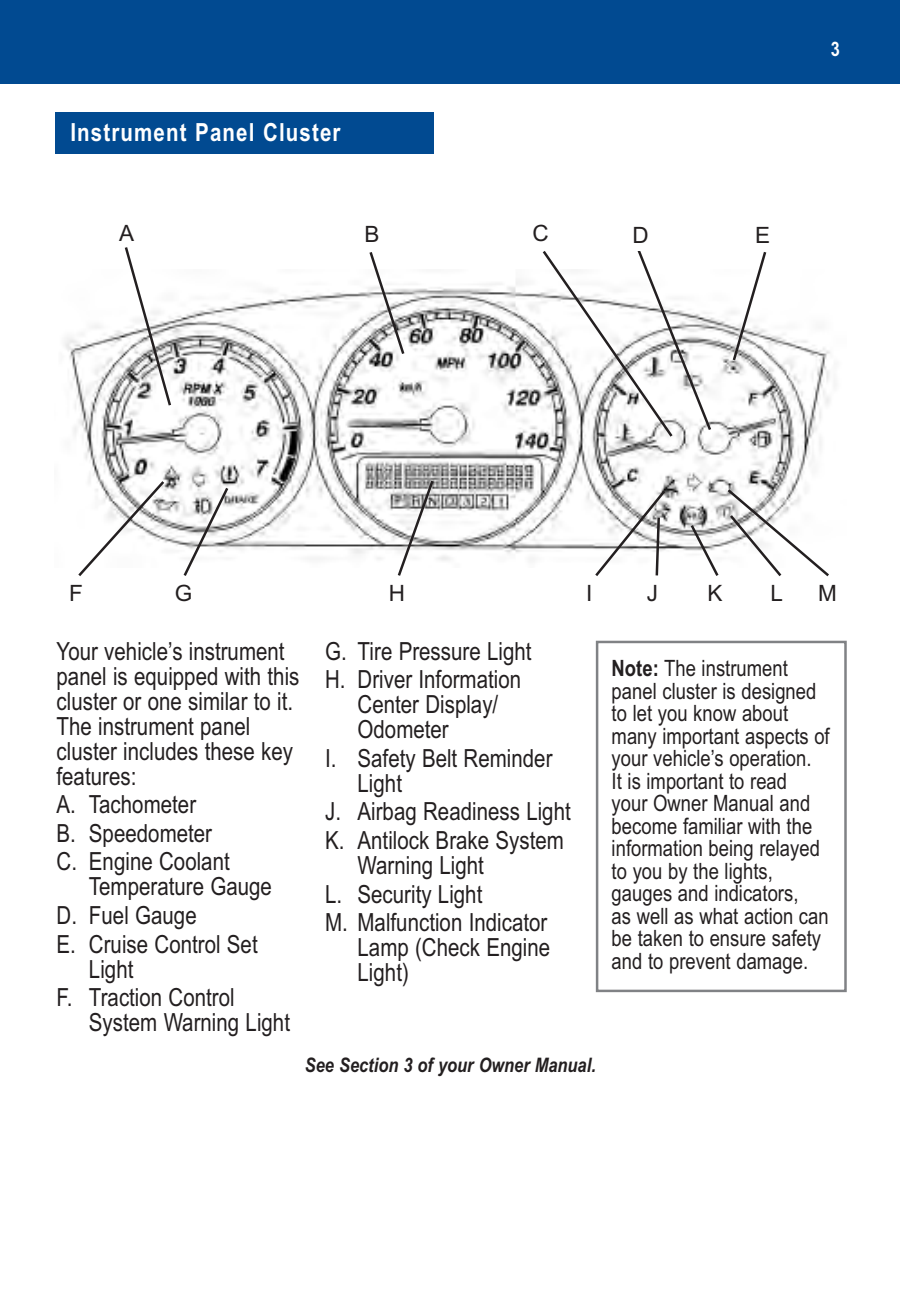
<style>
.page{position:relative;width:900px;height:1296px;background:#fff}
.page>*{position:absolute;margin:0;border:0;box-sizing:border-box;transform-origin:0 0}
.t1{font:25px/28.5px "Arial Narrow";color:#231f20}
.t2{font:700 25px "Arial Narrow";letter-spacing:.045em;color:#fff}
.t3{font:22.5px/22.5px "Arial Narrow";color:#231f20}
.t4{font:22.5px "Arial";color:#231f20}
.t5{font:italic 700 20px "Arial Narrow";color:#231f20}
.t6{font:700 20px "Arial Narrow";color:#fff}
.s1{font-weight:700}
</style>
<div class="page">
<div style="left:0;top:0;width:899px;height:83px;background:#014a91"></div>
<img style="left:64px;top:280px;width:766px;height:281px">
<svg style="left:730px;top:252px;width:38px;height:111px"></svg>
<div style="left:595px;top:641px;width:251px;height:351px;border:2px solid #808285"></div>
<div style="left:55px;top:112px;width:378px;height:42px;background:#014a91"></div>
<svg style="left:123px;top:247px;width:50px;height:161px"></svg>
<svg style="left:367px;top:252px;width:39px;height:105px"></svg>
<svg style="left:540px;top:251px;width:173px;height:188px"></svg>
<svg style="left:76px;top:478px;width:91px;height:98px"></svg>
<svg style="left:181px;top:485px;width:49px;height:91px"></svg>
<svg style="left:395px;top:478px;width:40px;height:98px"></svg>
<svg style="left:592px;top:488px;width:75px;height:88px"></svg>
<svg style="left:688px;top:487px;width:142px;height:90px"></svg>
<p class="t2" style="left:70px;top:117px;width:272px">Instrument Panel Cluster</p>
<p class="t4" style="left:119px;top:220px;width:17px">A</p>
<p class="t4" style="left:364px;top:221px;width:17px">B</p>
<p class="t4" style="left:532px;top:220px;width:18px">C</p>
<p class="t4" style="left:632px;top:222px;width:18px">D</p>
<p class="t4" style="left:754px;top:222px;width:17px">E</p>
<p class="t6" style="left:830px;top:37px;width:11px">3</p>
<p class="t4" style="left:69px;top:580px;width:15px">F</p>
<p class="t4" style="left:175px;top:580px;width:19px">G</p>
<p class="t4" style="left:389px;top:580px;width:18px">H</p>
<p class="t4" style="left:586px;top:580px;width:8px">I</p>
<p class="t4" style="left:646px;top:580px;width:13px">J</p>
<p class="t4" style="left:707px;top:580px;width:17px">K</p>
<p class="t4" style="left:770px;top:580px;width:14px">L</p>
<p class="t4" style="left:817px;top:580px;width:20px">M</p>
<p class="t1" style="left:57px;top:639px;width:244px;line-height:25px">Your vehicle’s instrument panel is equipped with this cluster or one similar to it.<br>The instrument panel cluster includes these key features:</p>
<p class="t1" style="left:57px;top:790px;width:175px">A. Tachometer<br>B. Speedometer<br>C. Engine Coolant</p>
<p class="t1" style="left:57px;top:873px;width:217px;text-indent:32px">Temperature Gauge<br>D. Fuel Gauge<br>E. Cruise Control Set</p>
<p class="t1" style="left:57px;top:955px;width:180px;text-indent:32px">Light<br>F. Traction Control</p>
<p class="t1" style="left:89px;top:1008px;width:202px">System Warning Light</p>
<p class="t1" style="left:325px;top:637px;width:208px">G. Tire Pressure Light<br>H. Driver Information</p>
<p class="t1" style="left:357px;top:692px;width:142px;line-height:25px">Center Display/<br>Odometer</p>
<p class="t1" style="left:357px;top:746px;width:196px;line-height:25px;text-indent:-32px">I. Safety Belt Reminder<br>Light</p>
<p class="t1" style="left:325px;top:798px;width:247px">J. Airbag Readiness Light<br>K. Antilock Brake System</p>
<p class="t1" style="left:325px;top:851px;width:224px;text-indent:32px">Warning Light<br>L. Security Light<br>M. Malfunction Indicator</p>
<p class="t1" style="left:357px;top:935px;width:194px;line-height:25px">Lamp (Check Engine<br>Light)</p>
<p class="t5" style="left:305px;top:1054px;width:292px">See Section 3 of your Owner Manual.</p>
<p class="t3" style="left:611px;top:657px;width:219px"><span class="s1">Note:</span> The instrument panel cluster is designed to let you know about many important aspects of your vehicle’s operation.<br>It is important to read<br>your Owner Manual and become familiar with the information being relayed to you by the lights, gauges and indicators,<br>as well as what action can be taken to ensure safety and to prevent damage.</p>
</div>
